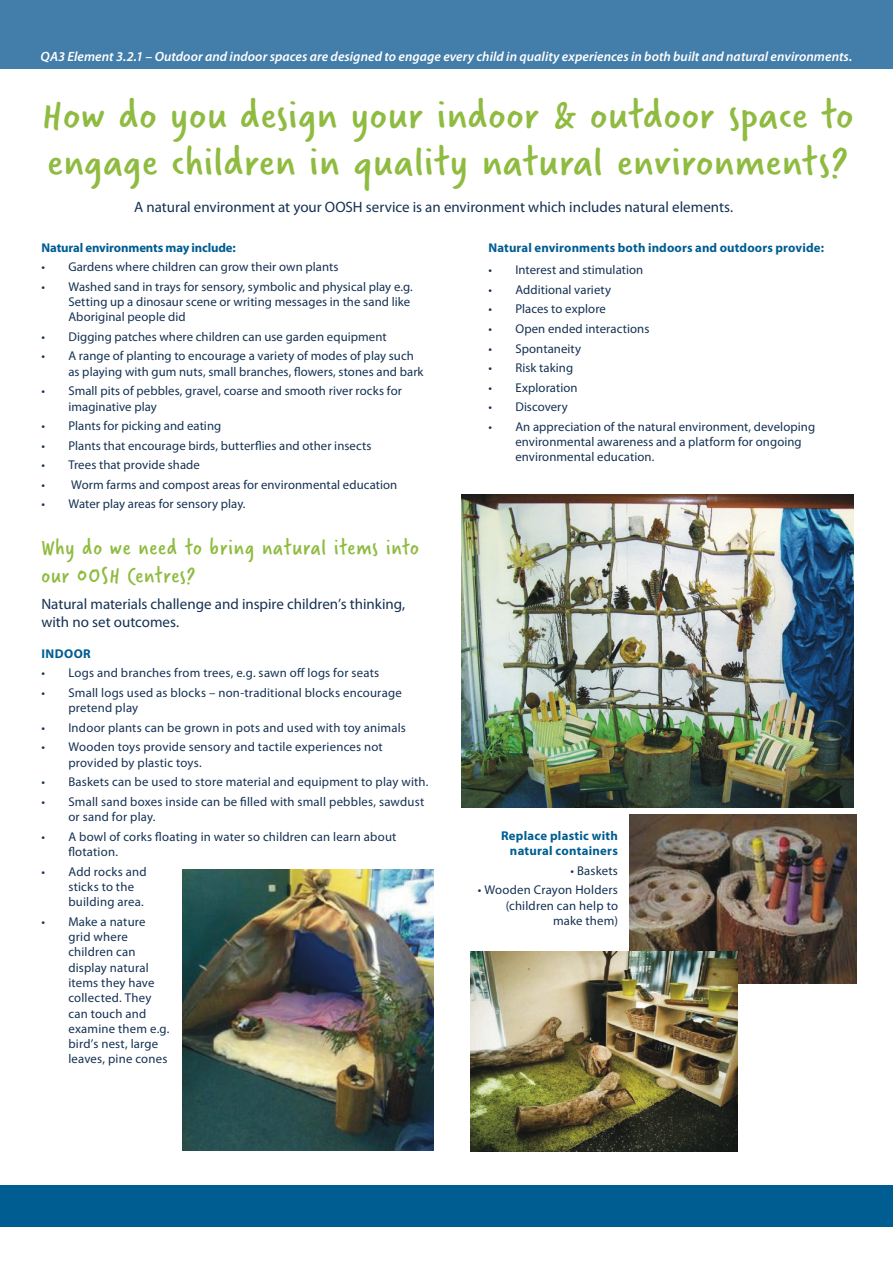
<style>
.page{position:relative;width:893px;height:1263px;background:#fff}
.page>*{position:absolute;margin:0;border:0;box-sizing:border-box;transform-origin:0 0}
.t1{font:43.5px/46.5px "Verveine";letter-spacing:.02em;color:#8fbb41;scale:1.08 1}
.t2{font:24px/28.8px "Verveine";letter-spacing:.035em;color:#8fbb41}
.t3{font:15px/18px "Myriad Pro";color:#153153}
.t4{font:italic 600 13.5px "Myriad Pro";letter-spacing:.005em;color:#fff}
.t5{font:12.75px/15.3px "Myriad Pro";letter-spacing:.01em;color:#153153}
.t6{font:700 12.75px/15.3px "Myriad Pro";letter-spacing:.01em;color:#005d91;text-align:right}
.t7{font:700 12.75px "Myriad Pro";letter-spacing:-.01em;color:#005d91}
</style>
<div class="page">
<div style="left:0;top:1185px;width:893px;height:41px;background:#005d91"></div>
<div style="left:0;top:0;width:893px;height:69px;background:#437da9"></div>
<img style="left:183px;top:869px;width:251px;height:281px">
<img style="left:629px;top:814px;width:228px;height:170px">
<img style="left:461px;top:494px;width:393px;height:313px">
<img style="left:471px;top:951px;width:267px;height:200px">
<p class="t4" style="left:41px;top:48px;width:813px">QA3 Element 3.2.1 – Outdoor and indoor spaces are designed to engage every child in quality experiences in both built and natural environments.</p>
<p class="t1" style="left:42px;top:92px;width:752px">How do you design your indoor &amp; outdoor space to engage children in quality natural environments?</p>
<p class="t3" style="left:134px;top:198px;width:601px">A natural environment at your OOSH service is an environment which includes natural elements.</p>
<p class="t7" style="left:41px;top:239px;width:196px">Natural environments may include:</p>
<p class="t5" style="left:41px;top:259px;width:299px">• Gardens where children can grow their own plants</p>
<p class="t5" style="left:68px;top:279px;width:346px;text-indent:-27px">• Washed sand in trays for sensory, symbolic and physical play e.g.<br>Setting up a dinosaur scene or writing messages in the sand like<br>Aboriginal people did</p>
<p class="t5" style="left:41px;top:329px;width:347px">• Digging patches where children can use garden equipment</p>
<p class="t5" style="left:68px;top:348px;width:357px;text-indent:-27px">• A range of planting to encourage a variety of modes of play such as playing with gum nuts, small branches, flowers, stones and bark</p>
<p class="t5" style="left:68px;top:383px;width:335px;text-indent:-27px">• Small pits of pebbles, gravel, coarse and smooth river rocks for imaginative play</p>
<p class="t5" style="left:41px;top:418px;width:181px">• Plants for picking and eating</p>
<p class="t5" style="left:41px;top:438px;width:332px">• Plants that encourage birds, butterflies and other insects</p>
<p class="t5" style="left:41px;top:457px;width:160px">• Trees that provide shade</p>
<p class="t5" style="left:41px;top:477px;width:357px">• Worm farms and compost areas for environmental education</p>
<p class="t5" style="left:41px;top:496px;width:206px">• Water play areas for sensory play.</p>
<p class="t2" style="left:41px;top:533px;width:379px">Why do we need to bring natural items into our OOSH Centres?</p>
<p class="t3" style="left:41px;top:595px;width:365px">Natural materials challenge and inspire children’s thinking, with no set outcomes.</p>
<p class="t6" style="left:42px;top:645px;width:51px">INDOOR</p>
<p class="t5" style="left:41px;top:665px;width:339px">• Logs and branches from trees, e.g. sawn off logs for seats</p>
<p class="t5" style="left:68px;top:685px;width:335px;text-indent:-27px">• Small logs used as blocks – non-traditional blocks encourage pretend play</p>
<p class="t5" style="left:41px;top:720px;width:366px">• Indoor plants can be grown in pots and used with toy animals</p>
<p class="t5" style="left:68px;top:739px;width:316px;text-indent:-27px">• Wooden toys provide sensory and tactile experiences not provided by plastic toys.</p>
<p class="t5" style="left:41px;top:774px;width:389px">• Baskets can be used to store material and equipment to play with.</p>
<p class="t5" style="left:68px;top:794px;width:357px;text-indent:-27px">• Small sand boxes inside can be filled with small pebbles, sawdust or sand for play.</p>
<p class="t5" style="left:68px;top:828px;width:330px;text-indent:-27px">• A bowl of corks floating in water so children can learn about flotation.</p>
<p class="t5" style="left:68px;top:863px;width:80px;text-indent:-27px">• Add rocks and sticks to the building area.</p>
<p class="t5" style="left:68px;top:913px;width:103px;text-indent:-27px">• Make a nature grid where children can display natural items they have collected. They can touch and examine them e.g. bird’s nest, large leaves, pine cones</p>
<p class="t6" style="left:488px;top:239px;width:337px">Natural environments both indoors and outdoors provide:</p>
<p class="t5" style="left:488px;top:262px;width:156px">• Interest and stimulation</p>
<p class="t5" style="left:488px;top:282px;width:124px">• Additional variety</p>
<p class="t5" style="left:488px;top:301px;width:119px">• Places to explore</p>
<p class="t5" style="left:488px;top:321px;width:163px">• Open ended interactions</p>
<p class="t5" style="left:488px;top:340px;width:94px">• Spontaneity</p>
<p class="t5" style="left:488px;top:360px;width:86px">• Risk taking</p>
<p class="t5" style="left:488px;top:380px;width:91px">• Exploration</p>
<p class="t5" style="left:488px;top:399px;width:81px">• Discovery</p>
<p class="t5" style="left:515px;top:419px;width:301px;text-indent:-27px">• An appreciation of the natural environment, developing environmental awareness and a platform for ongoing environmental education.</p>
<p class="t6" style="left:501px;top:827px;width:118px">Replace plastic with natural containers</p>
<p class="t5" style="left:570px;top:863px;width:49px">• Baskets</p>
<p class="t5" style="left:478px;top:882px;width:142px;text-align:right">• Wooden Crayon Holders (children can help to make them)</p>
</div>
